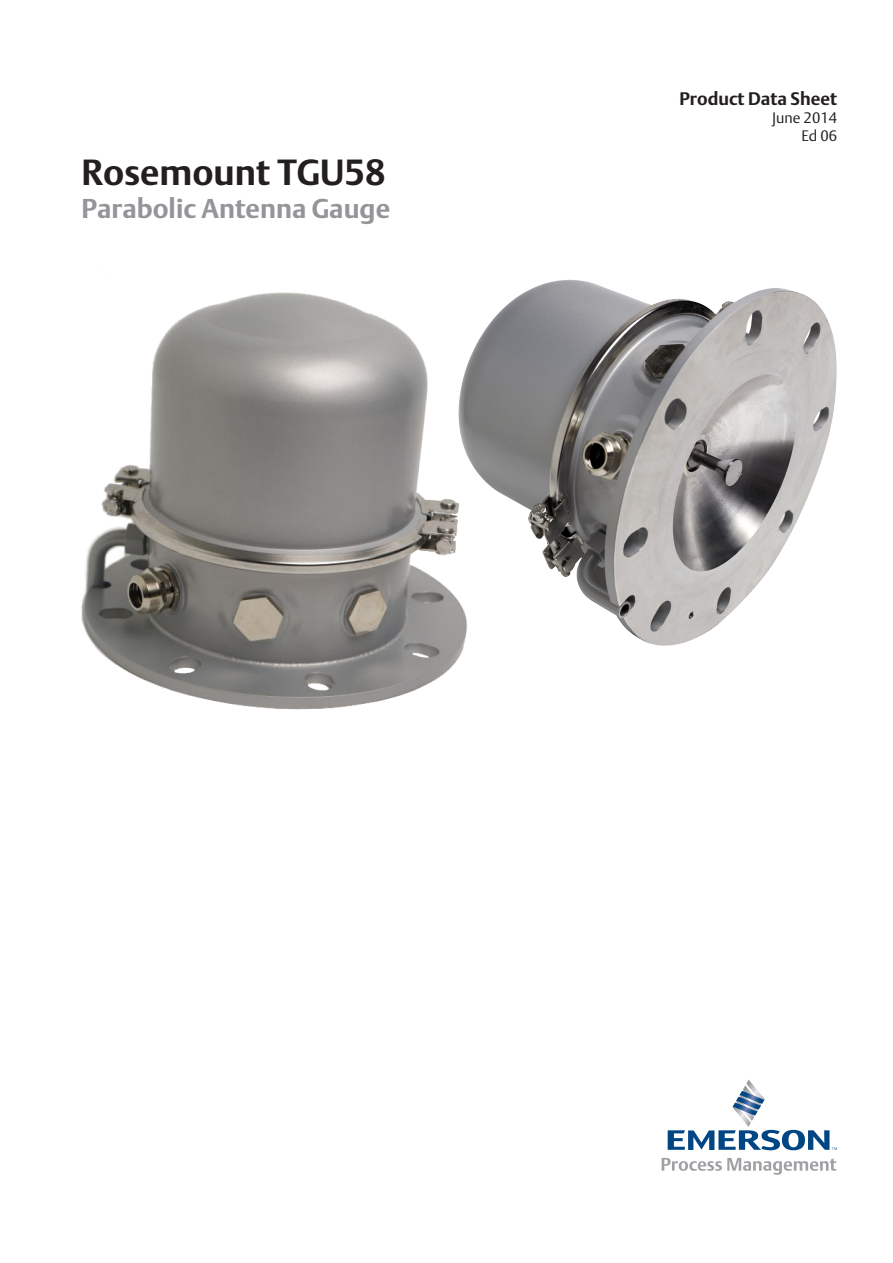
<style>
.page{position:relative;width:893px;height:1263px;background:#fff}
.page>*{position:absolute;margin:0;border:0;box-sizing:border-box;transform-origin:0 0}
.t1{font:700 36px "DTL Argo T";color:#231f20}
.Subhead{font:700 27px "DTL Argo T";color:#939598}
.Document_type{font:700 18px "DTL Argo T";color:#231f20}
.Document_number{font:15px "DTL Argo T Light";color:#231f20}
</style>
<div class="page">
<svg style="left:668px;top:1079px;width:169px;height:71px"></svg>
<svg style="left:662px;top:1158px;width:174px;height:17px"></svg>
<img style="left:81px;top:292px;width:382px;height:418px">
<img style="left:455px;top:279px;width:382px;height:370px">
<p class="t1" style="left:82px;top:151px;width:305px">Rosemount TGU58</p>
<p class="Subhead" style="left:82px;top:192px;width:310px">Parabolic Antenna Gauge</p>
<p class="Document_type" style="left:679px;top:88px;width:159px">Product Data Sheet</p>
<p class="Document_number" style="left:772px;top:109px;width:66px">June 2014</p>
<p class="Document_number" style="left:801px;top:127px;width:37px">Ed 06</p>
</div>
